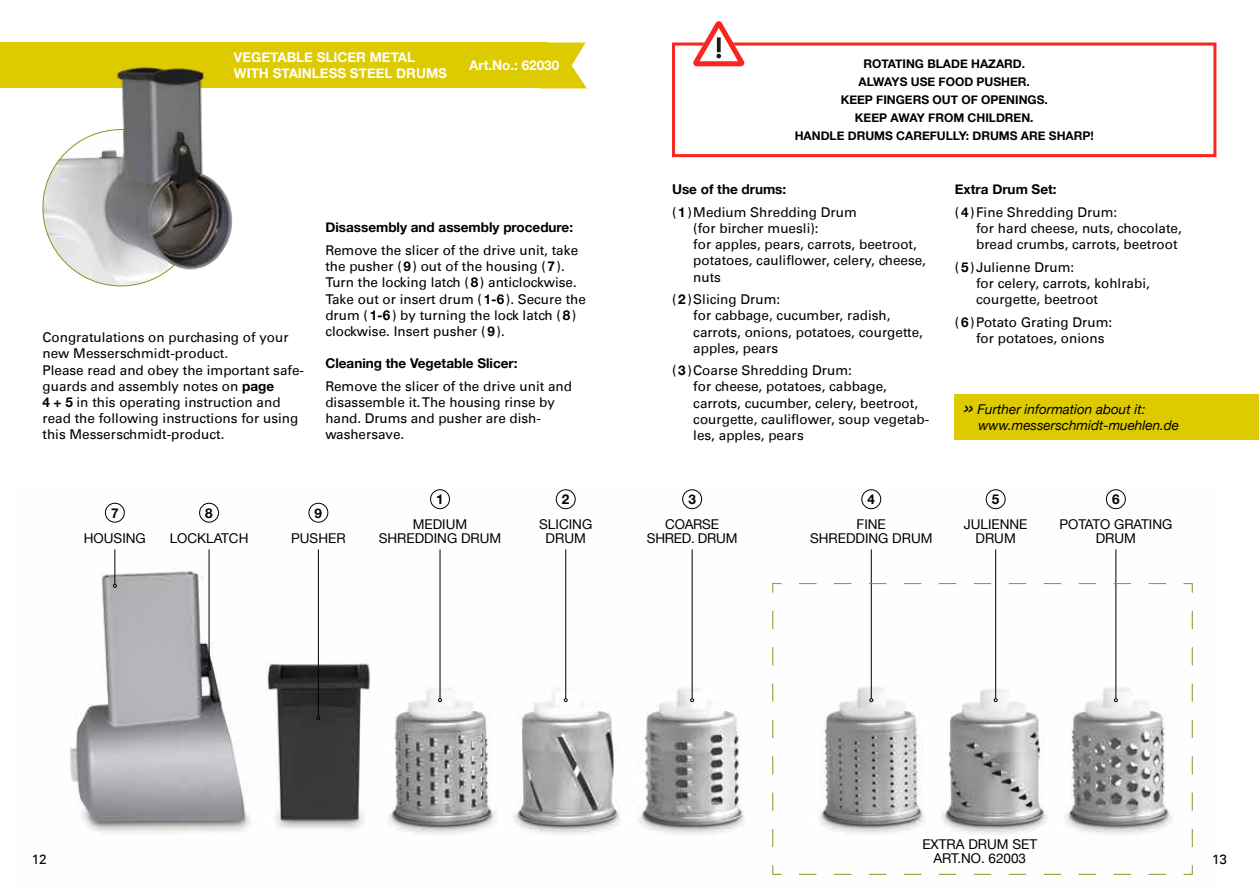
<style>
.page{position:relative;width:1259px;height:893px;background:#fff}
.page>*{position:absolute;margin:0;border:0;box-sizing:border-box;transform-origin:0 0}
.t1{font:13.5px/16.2px "Univers";color:#000}
.t2{font:13.5px/13.5px "Helvetica Neue";color:#000;text-align:center}
.t3{font:700 13.5px/16.2px "Helvetica Neue";color:#fff}
.t4{font:italic 13.5px/16.2px "Helvetica Neue";color:#000}
.t5{font:13.5px/13.5px "Helvetica Neue";letter-spacing:-.02em;color:#000;text-align:center}
.t6{font:700 13.5px "Helvetica Neue";color:#000}
.t7{font:700 12px/18px "Helvetica Neue";color:#000;text-align:center}
.s1{font-family:"Helvetica Neue";font-weight:700}
.s2{font-size:22.5px}
</style>
<div class="page">
<img style="left:70px;top:489px;width:1056px;height:346px">
<img style="left:43px;top:130px;width:156px;height:156px;border-radius:78px">
<hr style="left:114px;top:549px;width:1px;height:35px;background:#000">
<svg style="left:113px;top:584px;width:4px;height:4px"></svg>
<hr style="left:209px;top:549px;width:1px;height:118px;background:#000">
<svg style="left:207px;top:666px;width:4px;height:4px"></svg>
<div style="left:105px;top:503px;width:19px;height:19px;border:1px solid #000;border-radius:50%"></div>
<div style="left:199px;top:503px;width:20px;height:19px;border:1px solid #000;border-radius:50%"></div>
<hr style="left:692px;top:549px;width:1px;height:150px;background:#000">
<svg style="left:690px;top:698px;width:4px;height:4px"></svg>
<hr style="left:871px;top:549px;width:1px;height:150px;background:#000">
<hr style="left:995px;top:549px;width:1px;height:150px;background:#000">
<hr style="left:1115px;top:549px;width:1px;height:150px;background:#000">
<div style="left:682px;top:490px;width:20px;height:19px;border:1px solid #000;border-radius:50%"></div>
<div style="left:861px;top:490px;width:20px;height:19px;border:1px solid #000;border-radius:50%"></div>
<div style="left:986px;top:490px;width:19px;height:19px;border:1px solid #000;border-radius:50%"></div>
<div style="left:1106px;top:490px;width:19px;height:19px;border:1px solid #000;border-radius:50%"></div>
<hr style="left:440px;top:549px;width:1px;height:150px;background:#000">
<svg style="left:438px;top:698px;width:4px;height:4px"></svg>
<hr style="left:565px;top:549px;width:1px;height:150px;background:#000">
<svg style="left:564px;top:698px;width:3px;height:4px"></svg>
<hr style="left:318px;top:549px;width:1px;height:167px;background:#000">
<svg style="left:316px;top:716px;width:4px;height:4px"></svg>
<div style="left:309px;top:503px;width:19px;height:19px;border:1px solid #000;border-radius:50%"></div>
<div style="left:430px;top:490px;width:20px;height:19px;border:1px solid #000;border-radius:50%"></div>
<div style="left:556px;top:490px;width:19px;height:19px;border:1px solid #000;border-radius:50%"></div>
<div style="left:0;top:43px;width:548px;height:45px;background:#ddca00"></div>
<svg style="left:548px;top:43px;width:39px;height:45px"></svg>
<svg style="left:772px;top:583px;width:421px;height:292px"></svg>
<div style="left:672px;top:43px;width:544px;height:114px;border:3px solid #f72621"></div>
<svg style="left:693px;top:21px;width:51px;height:45px"></svg>
<div style="left:955px;top:394px;width:304px;height:45px;background:#ddca00"></div>
<img style="left:97px;top:67px;width:136px;height:210px">
<p class="t3" style="left:234px;top:49px;width:215px">VEGETABLE SLICER METAL<br>WITH STAINLESS STEEL DRUMS</p>
<p class="t3" style="left:469px;top:57px;width:92px">Art.No.: 62030</p>
<p class="t1" style="left:43px;top:329px;width:263px">Congratulations on purchasing of your new Messerschmidt-product.<br>Please read and obey the important safe&shy;guards and assembly notes on <span class="s1">page<br>4 + 5</span> in this operating instruction and read the following instructions for using this Messerschmidt-product.</p>
<p class="t1" style="left:325px;top:216px;width:254px;line-height:22.5px"><span class="s1">Disassembly and assembly procedure:<br></span>Remove the slicer of the drive unit, take</p>
<p class="t1" style="left:325px;top:258px;width:262px">the pusher (<span class="s1">9</span>) out of the housing (<span class="s1">7</span>).<br>Turn the locking latch (<span class="s1">8</span>) anticlockwise.<br>Take out or insert drum (<span class="s1">1-6</span>). Secure the drum (<span class="s1">1-6</span>) by turning the lock latch (<span class="s1">8</span>) clockwise. Insert pusher (<span class="s1">9</span>).</p>
<p class="t1" style="left:325px;top:352px;width:248px;line-height:22.5px"><span class="s1">Cleaning the Vegetable Slicer:<br></span>Remove the slicer of the drive unit and</p>
<p class="t1" style="left:325px;top:394px;width:231px">disassemble it. The housing rinse by hand. Drums and pusher are dish&shy;washersave.</p>
<p class="t6" style="left:436px;top:491px;width:9px">1</p>
<p class="t6" style="left:562px;top:491px;width:9px">2</p>
<p class="t6" style="left:111px;top:504px;width:9px">7</p>
<p class="t6" style="left:205px;top:504px;width:9px">8</p>
<p class="t2" style="left:84px;top:531px;width:63px">HOUSING</p>
<p class="t2" style="left:170px;top:531px;width:80px">LOCKLATCH</p>
<p class="t6" style="left:315px;top:504px;width:9px">9</p>
<p class="t2" style="left:379px;top:517px;width:124px">MEDIUM<br>SHREDDING DRUM</p>
<p class="t2" style="left:539px;top:517px;width:54px">SLICING</p>
<p class="t2" style="left:291px;top:531px;width:56px">PUSHER</p>
<p class="t2" style="left:545px;top:531px;width:42px">DRUM</p>
<p class="t7" style="left:794px;top:55px;width:301px">ROTATING BLADE HAZARD.<br>ALWAYS USE FOOD PUSHER.<br>KEEP FINGERS OUT OF OPENINGS.<br>KEEP AWAY FROM CHILDREN.<br>HANDLE DRUMS CAREFULLY: DRUMS ARE SHARP!</p>
<p class="t1" style="left:672px;top:178px;width:186px;line-height:22.5px"><span class="s1">Use of the drums: </span>(<span class="s1">1</span>)Medium Shredding Drum</p>
<p class="t1" style="left:693px;top:220px;width:234px">(for bircher muesli):<br>for apples, pears, carrots, beetroot, potatoes, cauliflower, celery, cheese, nuts</p>
<p class="t1" style="left:693px;top:291px;width:231px;text-indent:-21px">(<span class="s1">2</span>)Slicing Drum:<br>for cabbage, cucumber, radish, carrots, onions, potatoes, courgette, apples, pears</p>
<p class="t1" style="left:693px;top:362px;width:237px;text-indent:-21px">(<span class="s1">3</span>)Coarse Shredding Drum:<br>for cheese, potatoes, cabbage, carrots, cucumber, celery, beetroot, courgette, cauliflower, soup vegetab&shy;les, apples, pears</p>
<p class="t1" style="left:955px;top:178px;width:164px;line-height:22.5px"><span class="s1">Extra Drum Set:<br></span>(<span class="s1">4</span>)Fine Shredding Drum:</p>
<p class="t1" style="left:976px;top:220px;width:207px">for hard cheese, nuts, chocolate, bread crumbs, carrots, beetroot</p>
<p class="t1" style="left:976px;top:259px;width:175px;text-indent:-21px">(<span class="s1">5</span>)Julienne Drum:<br>for celery, carrots, kohlrabi, courgette, beetroot</p>
<p class="t1" style="left:976px;top:314px;width:138px;text-indent:-21px">(<span class="s1">6</span>)Potato Grating Drum: for potatoes, onions</p>
<p class="t4" style="left:978px;top:401px;width:202px;text-indent:-15px"><span class="s2">»</span> Further information about it: www.messerschmidt-muehlen.de</p>
<p class="t6" style="left:688px;top:491px;width:9px">3</p>
<p class="t6" style="left:867px;top:491px;width:9px">4</p>
<p class="t6" style="left:992px;top:491px;width:9px">5</p>
<p class="t6" style="left:1112px;top:491px;width:9px">6</p>
<p class="t5" style="left:647px;top:517px;width:92px">COARSE<br>SHRED. DRUM</p>
<p class="t2" style="left:810px;top:517px;width:124px">FINE<br>SHREDDING DRUM</p>
<p class="t2" style="left:963px;top:517px;width:65px">JULIENNE<br>DRUM</p>
<p class="t2" style="left:1059px;top:517px;width:115px">POTATO GRATING<br>DRUM</p>
<p class="t2" style="left:922px;top:838px;width:116px">EXTRA DRUM SET<br>ART.NO. 62003</p>
<p class="t1" style="left:32px;top:852px;width:16px">12</p>
<p class="t1" style="left:1212px;top:852px;width:16px">13</p>
</div>
